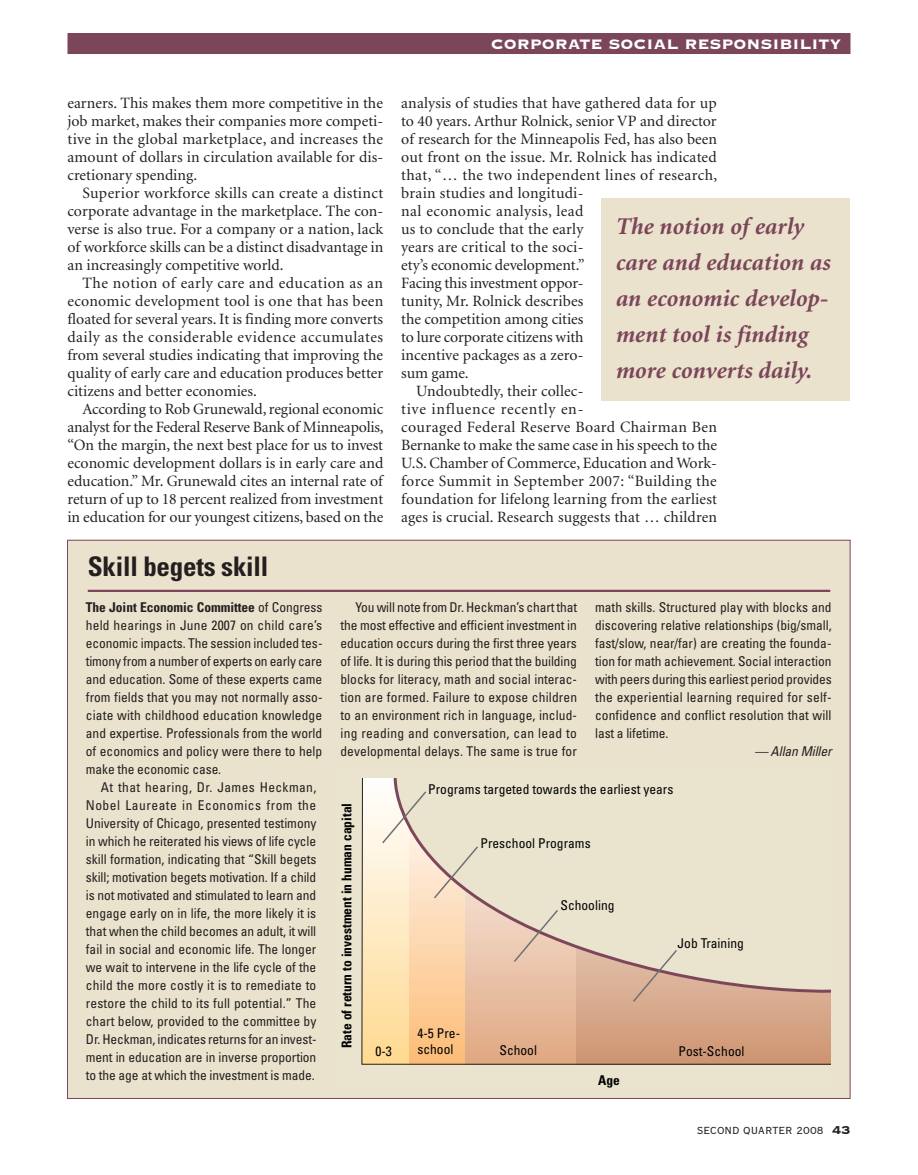
<style>
.page{position:relative;width:918px;height:1175px;background:#fff}
.page>*{position:absolute;margin:0;border:0;box-sizing:border-box;transform-origin:0 0}
.t1{font:700 condensed 27px "Univers";letter-spacing:-.005em;color:#231f20}
.t2{font:italic 700 24px/36px "Minion";color:#7b455a}
.t3{font:18px "Copperplate Thirty Three BC";color:#fff}
.t4{font:15.75px/18px "Minion";letter-spacing:.005em;color:#231f20;text-align:justify}
.t5{font:15.75px "Minion";letter-spacing:.025em;color:#231f20}
.t6{font:15.75px "Minion";letter-spacing:.03em;color:#231f20}
.t7{font:15.75px "Minion";letter-spacing:.045em;color:#231f20}
.t8{font:condensed 13.5px/18px "Univers";color:#231f20;text-align:justify}
.t9{font:condensed 13.5px/16.2px "Univers";color:#010203}
.t10{font:700 condensed 13.5px "Univers";color:#010203}
.t11{font:13.5px "Copperplate Twenty Nine BC";color:#231f20}
.t12{font:italic condensed 13.5px "Univers";letter-spacing:-.005em;color:#231f20}
.s1{font-weight:700}
.s2{font-family:"Copperplate Thirty Three BC";font-size:15px}
</style>
<div class="page">
<div style="left:68px;top:33px;width:782px;height:21px;background:#7b455a"></div>
<div style="left:68px;top:540px;width:782px;height:558px;background:#eae2cc"></div>
<hr style="left:88px;top:590px;width:742px;height:2px;background:#7b455a">
<svg style="left:361px;top:778px;width:470px;height:287px;background:#e1b48f"></svg>
<svg style="left:387px;top:778px;width:444px;height:225px"></svg>
<svg style="left:381px;top:789px;width:298px;height:214px"></svg>
<div style="left:602px;top:198px;width:248px;height:202px;background:#eae2cc"></div>
<h3 class="t3" style="left:491px;top:35px;width:352px">Corporate Social Responsibility</h3>
<p class="t4" style="left:68px;top:95px;width:317px">earners. This makes them more competitive in the job market, makes their companies more competi&shy;tive in the global marketplace, and increases the amount of dollars in circulation available for dis&shy;cretionary spending.</p>
<p class="t4" style="left:68px;top:185px;width:317px;text-indent:15px">Superior workforce skills can create a distinct corporate advantage in the marketplace. The con&shy;verse is also true. For a company or a nation, lack of workforce skills can be a distinct disadvantage in an increasingly competitive world.</p>
<p class="t4" style="left:68px;top:275px;width:317px;text-indent:15px">The notion of early care and education as an economic development tool is one that has been floated for several years. It is finding more converts daily as the considerable evidence accumulates from several studies indicating that improving the quality of early care and education produces better citizens and better economies.</p>
<p class="t4" style="left:68px;top:401px;width:318px;text-indent:15px">According to Rob Grunewald, regional economic analyst for the Federal Reserve Bank of Minneapolis, “On the margin, the next best place for us to invest economic development dollars is in early care and education.” Mr. Grunewald cites an internal rate of return of up to 18 percent realized from investment in education for our youngest citizens, based on the</p>
<h1 class="t1" style="left:88px;top:550px;width:182px">Skill begets skill</h1>
<p class="t4" style="left:401px;top:95px;width:317px">analysis of studies that have gathered data for up</p>
<p class="t4" style="left:401px;top:113px;width:317px">to 40 years. Arthur Rolnick, senior VP and director</p>
<p class="t4" style="left:401px;top:131px;width:317px">of research for the Minneapolis Fed, has also been</p>
<p class="t4" style="left:401px;top:149px;width:317px">out front on the issue. Mr. Rolnick has indicated</p>
<p class="t5" style="left:401px;top:167px;width:318px">that, “… the two independent lines of research,</p>
<p class="t4" style="left:401px;top:185px;width:184px">brain studies and longitudi-</p>
<p class="t6" style="left:401px;top:203px;width:184px">nal economic analysis, lead</p>
<p class="t4" style="left:401px;top:221px;width:184px">us to conclude that the early</p>
<p class="t4" style="left:401px;top:239px;width:184px">years are critical to the soci-</p>
<p class="t4" style="left:401px;top:257px;width:185px">ety’s economic development.”</p>
<p class="t4" style="left:401px;top:275px;width:184px">Facing this investment oppor-</p>
<p class="t4" style="left:401px;top:293px;width:184px">tunity, Mr. Rolnick describes</p>
<p class="t4" style="left:401px;top:311px;width:184px">the competition among cities</p>
<p class="t4" style="left:401px;top:329px;width:184px">to lure corporate citizens with</p>
<p class="t4" style="left:401px;top:347px;width:184px">incentive packages as a zero-</p>
<p class="t4" style="left:401px;top:365px;width:69px">sum game.</p>
<p class="t4" style="left:416px;top:383px;width:169px">Undoubtedly, their collec-</p>
<p class="t7" style="left:401px;top:401px;width:184px">tive influence recently en-</p>
<p class="t5" style="left:401px;top:419px;width:317px">couraged Federal Reserve Board Chairman Ben</p>
<p class="t4" style="left:401px;top:437px;width:317px">Bernanke to make the same case in his speech to the</p>
<p class="t4" style="left:401px;top:455px;width:317px">U.S. Chamber of Commerce, Education and Work-</p>
<p class="t5" style="left:401px;top:473px;width:317px">force Summit in September 2007: “Building the</p>
<p class="t4" style="left:401px;top:491px;width:317px">foundation for lifelong learning from the earliest</p>
<p class="t4" style="left:401px;top:509px;width:317px">ages is crucial. Research suggests that … children</p>
<h2 class="t2" style="left:615px;top:209px;width:216px">The notion of early care and education as an economic develop&shy;ment tool is finding more converts daily.</h2>
<p class="t8" style="left:86px;top:598px;width:238px"><span class="s1">The Joint Economic Committee</span> of Congress held hearings in June 2007 on child care’s economic impacts. The session included tes&shy;timony from a number of experts on early care and education. Some of these experts came from fields that you may not normally asso&shy;ciate with childhood education knowledge and expertise. Professionals from the world of economics and policy were there to help make the economic case.</p>
<p class="t8" style="left:86px;top:778px;width:232px;text-indent:15px">At that hearing, Dr. James Heckman, Nobel Laureate in Economics from the University of Chicago, presented testimony in which he reiterated his views of life cycle skill formation, indicating that “Skill begets skill; motivation begets motivation. If a child is not motivated and stimulated to learn and engage early on in life, the more likely it is that when the child becomes an adult, it will fail in social and economic life. The longer we wait to intervene in the life cycle of the child the more costly it is to remediate to restore the child to its full potential.” The chart below, provided to the committee by Dr. Heckman, indicates returns for an invest&shy;ment in education are in inverse proportion to the age at which the investment is made.</p>
<p class="t8" style="left:340px;top:598px;width:238px;text-indent:15px">You will note from Dr. Heckman’s chart that the most effective and efficient investment in education occurs during the first three years of life. It is during this period that the building blocks for literacy, math and social interac&shy;tion are formed. Failure to expose children to an environment rich in language, includ&shy;ing reading and conversation, can lead to developmental delays. The same is true for</p>
<p class="t8" style="left:595px;top:598px;width:238px">math skills. Structured play with blocks and discovering relative relationships (big/small, fast/slow, near/far) are creating the founda&shy;tion for math achievement. Social interaction with peers during this earliest period provides the experiential learning required for self&shy;confidence and conflict resolution that will last a lifetime.</p>
<p class="t12" style="left:755px;top:743px;width:79px">— Allan Miller</p>
<p class="t10" style="left:339px;top:1048px;width:247px;rotate:-90deg">Rate of return to investment in human capital</p>
<p class="t9" style="left:375px;top:1043px;width:18px">0-3</p>
<p class="t9" style="left:428px;top:780px;width:247px">Programs targeted towards the earliest years</p>
<p class="t9" style="left:481px;top:834px;width:112px">Preschool Programs</p>
<p class="t9" style="left:417px;top:1024px;width:44px">4-5 Pre&shy;school</p>
<p class="t9" style="left:561px;top:896px;width:55px">Schooling</p>
<p class="t9" style="left:678px;top:934px;width:68px">Job Training</p>
<p class="t9" style="left:499px;top:1041px;width:39px">School</p>
<p class="t9" style="left:679px;top:1042px;width:68px">Post-School</p>
<p class="t10" style="left:598px;top:1071px;width:23px">Age</p>
<p class="t11" style="left:697px;top:1124px;width:155px">Second quarter 2008 <span class="s2">43</span></p>
</div>
